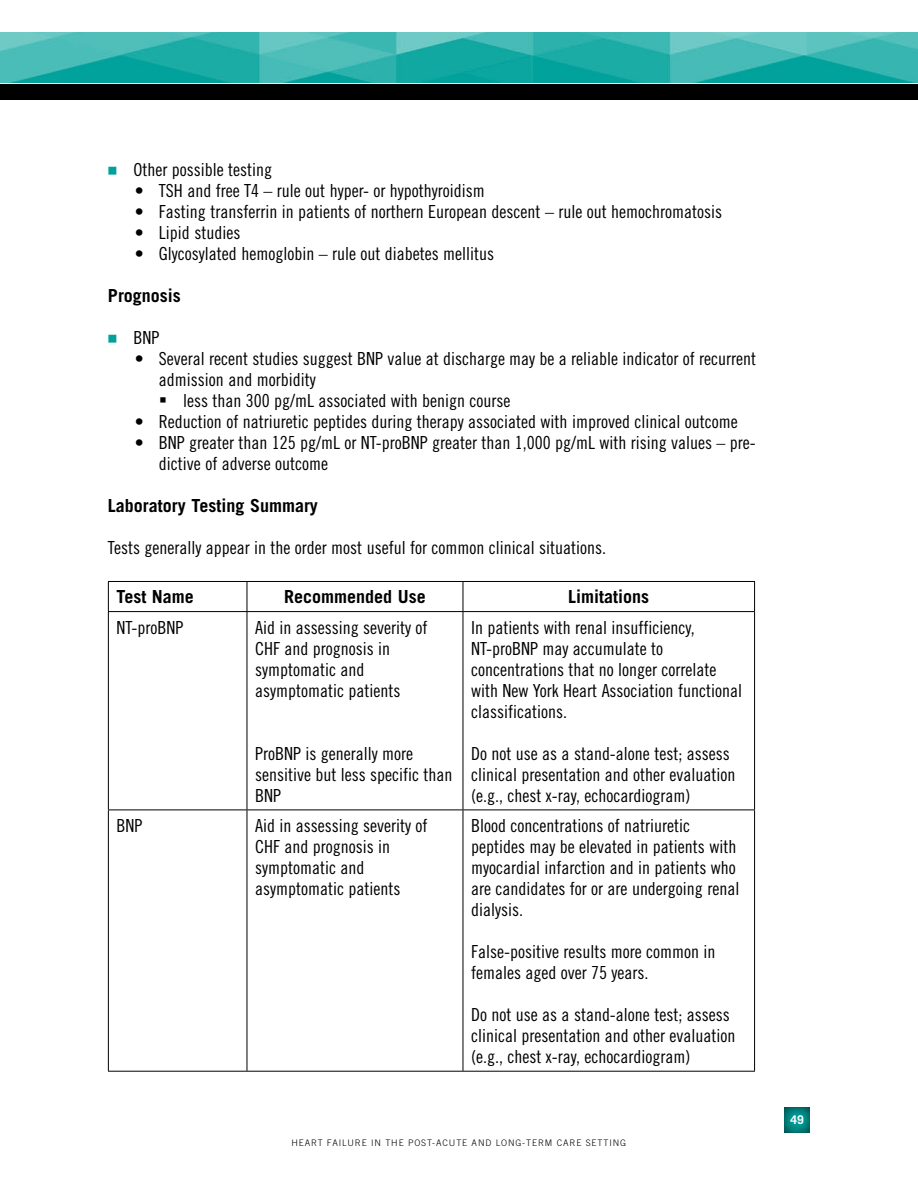
<style>
.page{position:relative;width:918px;height:1188px;background:#fff}
.page>*{position:absolute;margin:0;border:0;box-sizing:border-box;transform-origin:0 0}
.t1{font:18px/21px "Trade Gothic Cond Eighteen";color:#000}
.t2{font:700 18px "Trade Gothic";color:#000}
.t3{font:700 12px "Trade Gothic";color:#fff}
.t4{font:300 9px "Trade Gothic";letter-spacing:.1em;color:#000}
.s1{font-family:"Universal Newswith Comm Pi";font-size:15.75px;color:#00a19b}
.s2{font-family:"Universal Newswith Comm Pi";font-size:21px}
</style>
<div class="page">
<div style="left:0;top:84px;width:918px;height:16px;background:#000"></div>
<img style="left:1px;top:32px;width:917px;height:51px">
<hr style="left:0;top:32px;width:1px;height:51px;background:#00a19b">
<div style="left:782px;top:1105px;width:28px;height:28px;background:#000;opacity:.75"></div>
<hr style="left:108px;top:581px;width:139px;height:1px;background:#000">
<svg style="left:108px;top:582px;width:1px;height:29px"></svg>
<hr style="left:247px;top:581px;width:216px;height:1px;background:#000">
<svg style="left:247px;top:582px;width:1px;height:29px"></svg>
<hr style="left:463px;top:581px;width:292px;height:1px;background:#000">
<svg style="left:463px;top:582px;width:1px;height:29px"></svg>
<svg style="left:754px;top:582px;width:1px;height:29px"></svg>
<hr style="left:108px;top:611px;width:139px;height:1px;background:#000">
<hr style="left:108px;top:612px;width:1px;height:198px;background:#000">
<hr style="left:247px;top:611px;width:216px;height:1px;background:#000">
<hr style="left:247px;top:612px;width:1px;height:198px;background:#000">
<hr style="left:463px;top:611px;width:292px;height:1px;background:#000">
<hr style="left:463px;top:612px;width:1px;height:198px;background:#000">
<hr style="left:754px;top:612px;width:1px;height:198px;background:#000">
<hr style="left:108px;top:810px;width:139px;height:1px;background:#000">
<hr style="left:108px;top:810px;width:1px;height:261px;background:#000">
<hr style="left:247px;top:810px;width:216px;height:1px;background:#000">
<hr style="left:247px;top:810px;width:1px;height:261px;background:#000">
<hr style="left:463px;top:810px;width:292px;height:1px;background:#000">
<hr style="left:463px;top:810px;width:1px;height:261px;background:#000">
<hr style="left:754px;top:810px;width:1px;height:261px;background:#000">
<hr style="left:108px;top:1071px;width:139px;height:1px;background:#000">
<hr style="left:247px;top:1071px;width:216px;height:1px;background:#000">
<hr style="left:463px;top:1071px;width:292px;height:1px;background:#000">
<p class="t1" style="left:108px;top:159px;width:166px"><span class="s1">7</span> Other possible testing</p>
<p class="t1" style="left:135px;top:180px;width:351px">• TSH and free T4 – rule out hyper- or hypothyroidism</p>
<p class="t1" style="left:135px;top:201px;width:589px">• Fasting transferrin in patients of northern European descent – rule out hemochromatosis</p>
<p class="t1" style="left:135px;top:222px;width:107px">• Lipid studies</p>
<p class="t1" style="left:135px;top:243px;width:361px">• Glycosylated hemoglobin – rule out diabetes mellitus</p>
<p class="t2" style="left:108px;top:285px;width:74px">Prognosis</p>
<p class="t1" style="left:108px;top:327px;width:53px"><span class="s1">7</span> BNP</p>
<p class="t1" style="left:159px;top:348px;width:599px;text-indent:-24px">• Several recent studies suggest BNP value at discharge may be a reliable indicator of recurrent admission and morbidity<br><span class="s2">b</span> less than 300 pg/mL associated with benign course</p>
<p class="t1" style="left:135px;top:411px;width:604px">• Reduction of natriuretic peptides during therapy associated with improved clinical outcome</p>
<p class="t1" style="left:159px;top:432px;width:598px;text-indent:-24px">• BNP greater than 125 pg/mL or NT-proBNP greater than 1,000 pg/mL with rising values – pre&shy;dictive of adverse outcome</p>
<p class="t2" style="left:108px;top:495px;width:211px">Laboratory Testing Summary</p>
<p class="t1" style="left:108px;top:537px;width:500px">Tests generally appear in the order most useful for common clinical situations.</p>
<p class="t2" style="left:116px;top:586px;width:79px">Test Name</p>
<p class="t2" style="left:284px;top:586px;width:143px">Recommended Use</p>
<p class="t2" style="left:568px;top:586px;width:82px">Limitations</p>
<p class="t1" style="left:116px;top:617px;width:68px">NT-proBNP</p>
<p class="t1" style="left:255px;top:617px;width:174px">Aid in assessing severity of<br>CHF and prognosis in symptomatic and asymptomatic patients</p>
<p class="t1" style="left:471px;top:617px;width:272px">In patients with renal insufficiency, NT-proBNP may accumulate to concentrations that no longer correlate with New York Heart Association functional classifications.</p>
<p class="t1" style="left:471px;top:743px;width:266px">Do not use as a stand-alone test; assess clinical presentation and other evaluation (e.g., chest x-ray, echocardiogram)</p>
<p class="t1" style="left:255px;top:743px;width:199px">ProBNP is generally more sensitive but less specific than<br>BNP</p>
<p class="t1" style="left:116px;top:815px;width:27px">BNP</p>
<p class="t1" style="left:255px;top:815px;width:174px">Aid in assessing severity of<br>CHF and prognosis in symptomatic and asymptomatic patients</p>
<p class="t1" style="left:471px;top:815px;width:270px">Blood concentrations of natriuretic peptides may be elevated in patients with myocardial infarction and in patients who are candidates for or are undergoing renal dialysis.</p>
<p class="t1" style="left:471px;top:941px;width:246px">False-positive results more common in females aged over 75 years.</p>
<p class="t1" style="left:471px;top:1004px;width:266px">Do not use as a stand-alone test; assess clinical presentation and other evaluation (e.g., chest x-ray, echocardiogram)</p>
<p class="t4" style="left:291px;top:1138px;width:336px">HEART FAILURE IN THE POST-ACUTE AND LONG-TERM CARE SETTING</p>
<p class="t3" style="left:791px;top:1112px;width:15px">49</p>
</div>
